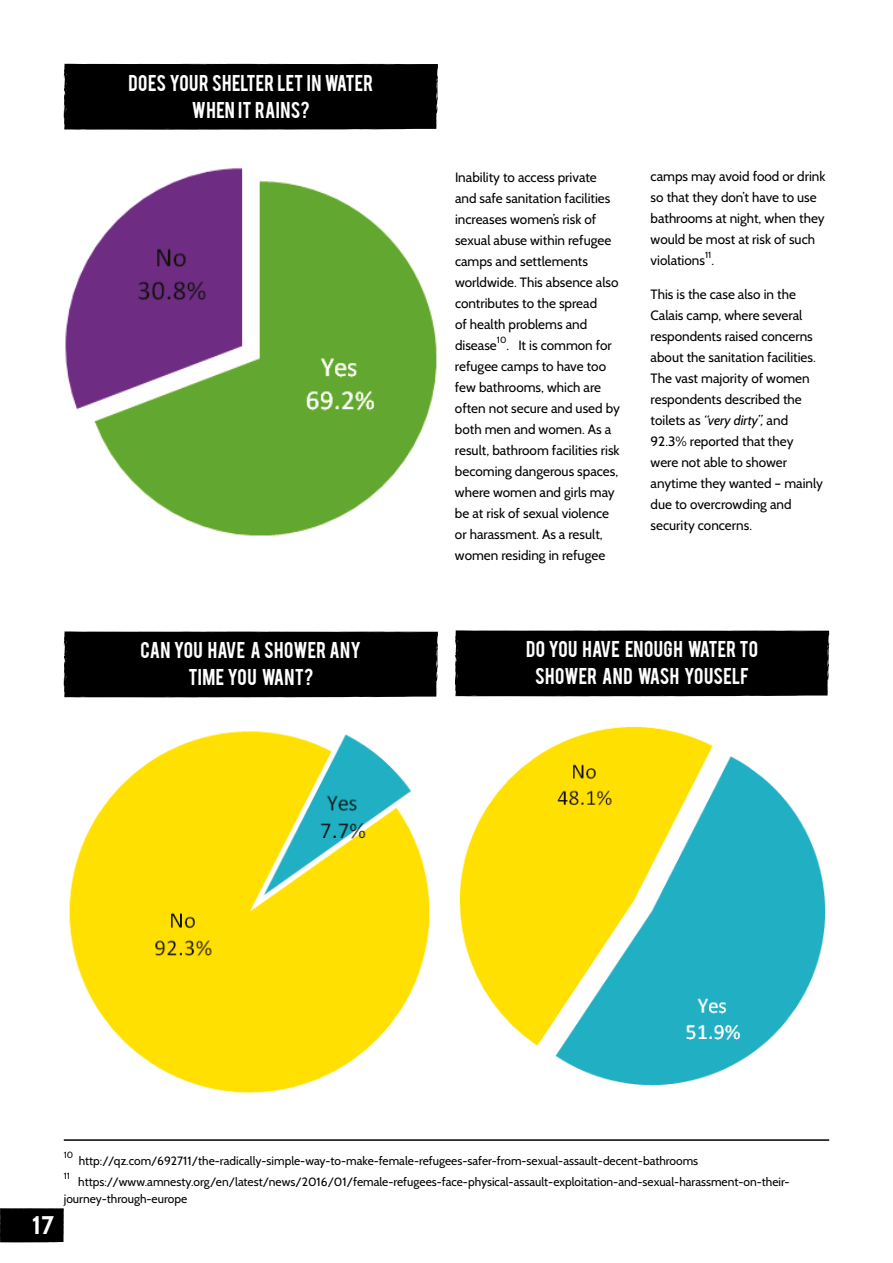
<style>
.page{position:relative;width:893px;height:1263px;background:#fff}
.page>*{position:absolute;margin:0;border:0;box-sizing:border-box;transform-origin:0 0}
.t1{font:700 25.5px "Cabin";color:#fff}
.t2{font:18px/27px "Bebas";letter-spacing:.02em;color:#fff;text-align:center}
.t3{font:13.5px/21px "Cabin";color:#000}
.t4{font:12px/16.5px "Cabin";color:#000}
.t5{font:9px "Cabin";color:#000}
.s1{font-style:italic}
</style>
<div class="page">
<div style="left:63px;top:64px;width:375px;height:66px;background:#000"></div>
<svg style="left:0;top:1208px;width:64px;height:35px;background:#090909"></svg>
<div style="left:63px;top:631px;width:375px;height:67px;background:#000"></div>
<div style="left:455px;top:630px;width:374px;height:67px;background:#000"></div>
<img style="left:65px;top:168px;width:372px;height:368px">
<hr style="left:64px;top:1139px;width:765px;height:2px;background:#000">
<img style="left:69px;top:731px;width:361px;height:363px">
<img style="left:459px;top:726px;width:367px;height:360px">
<h2 class="t2" style="left:129px;top:68px;width:246px">DOES YOUR SHELTER LET IN WATER<br>WHEN IT RAINS?</h2>
<p class="t3" style="left:455px;top:167px;width:165px">Inability to access private and safe sanitation facilities increases women’s risk of sexual abuse within refugee camps and settlements worldwide. This absence also contributes to the spread<br>of health problems and disease</p>
<p class="t5" style="left:497px;top:334px;width:11px">10</p>
<p class="t3" style="left:455px;top:335px;width:166px;text-indent:51px">. It is common for refugee camps to have too few bathrooms, which are often not secure and used by both men and women. As a result, bathroom facilities risk becoming dangerous spaces, where women and girls may be at risk of sexual violence or harassment. As a result, women residing in refugee</p>
<p class="t3" style="left:651px;top:166px;width:176px">camps may avoid food or drink so that they don’t have to use bathrooms at night, when they would be most at risk of such violations</p>
<p class="t5" style="left:705px;top:249px;width:8px">11</p>
<p class="t3" style="left:711px;top:250px;width:4px">.</p>
<p class="t3" style="left:651px;top:283px;width:174px">This is the case also in the<br>Calais camp, where several respondents raised concerns about the sanitation facilities.<br>The vast majority of women respondents described the toilets as <span class="s1">“very dirty”,</span> and<br>92.3% reported that they were not able to shower anytime they wanted – mainly due to overcrowding and security concerns.</p>
<h2 class="t2" style="left:141px;top:635px;width:222px">CAN YOU HAVE A SHOWER ANY<br>TIME YOU WANT?</h2>
<h2 class="t2" style="left:526px;top:635px;width:233px">DO YOU HAVE ENOUGH WATER TO<br>SHOWER AND WASH YOUSELF</h2>
<h1 class="t1" style="left:32px;top:1209px;width:24px">17</h1>
<p class="t5" style="left:64px;top:1149px;width:11px">10</p>
<p class="t4" style="left:79px;top:1153px;width:621px">http://qz.com/692711/the-radically-simple-way-to-make-female-refugees-safer-from-sexual-assault-decent-bathrooms</p>
<p class="t5" style="left:64px;top:1170px;width:8px">11</p>
<p class="t4" style="left:64px;top:1174px;width:727px;text-indent:14px">https://www.amnesty.org/en/latest/news/2016/01/female-refugees-face-physical-assault-exploitation-and-sexual-harassment-on-their&shy;journey-through-europe</p>
</div>
